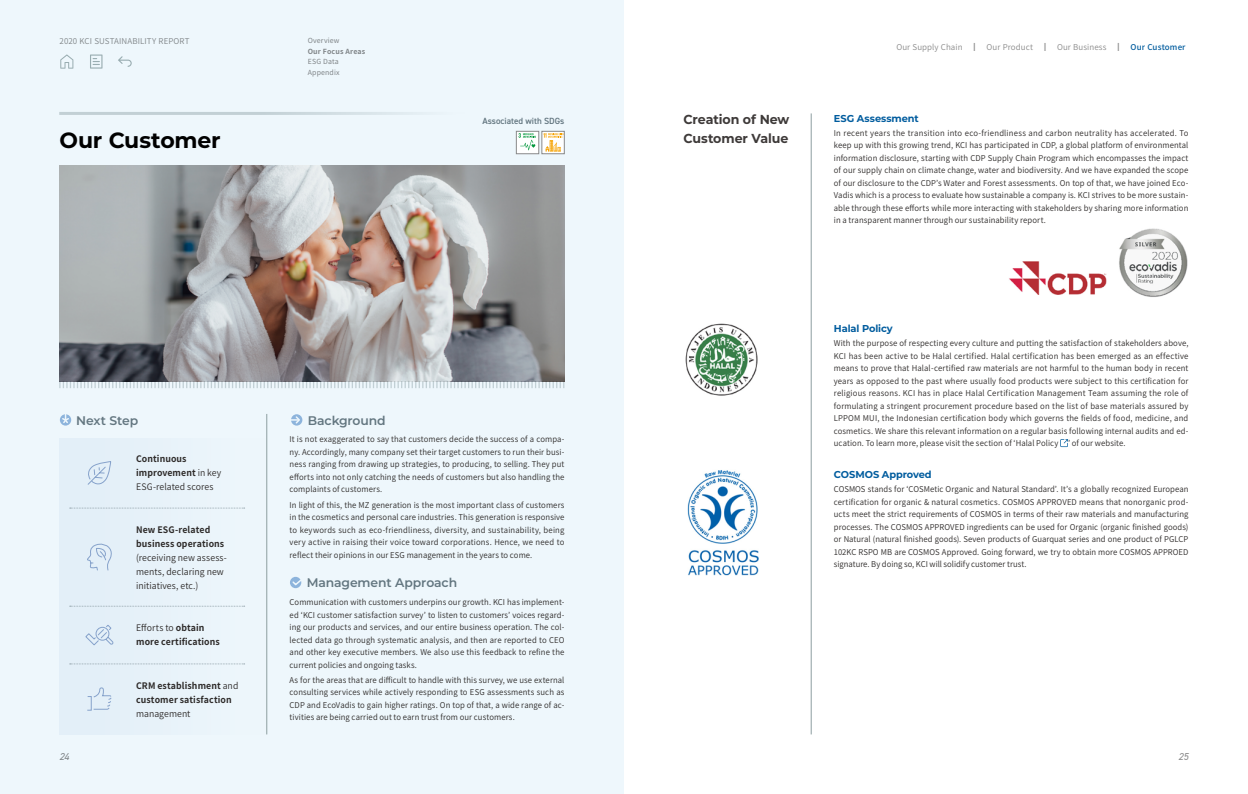
<style>
.page{position:relative;width:1248px;height:794px;background:#fff}
.page>*{position:absolute;margin:0;border:0;box-sizing:border-box;transform-origin:0 0}
.t1{font:700 22px "Montserrat";letter-spacing:-.01em;color:#000}
.t2{font:700 13px/19px "Montserrat";letter-spacing:-.01em;color:#3e3a39}
.t3{font:600 12.5px "Montserrat";letter-spacing:-.01em;color:#637680}
.t4{font:700 10px "Montserrat";letter-spacing:-.005em;color:#005c9e}
.t5{font:italic 10px "DIN2014";color:#898989}
.t6{font:600 9px/14px "Noto Sans CJ Kkr";letter-spacing:.01em;color:#2d2a29}
.t7{font:700 9px/14px "Noto Sans CJ Kkr";letter-spacing:.01em;color:#2d2a29}
.t8{font:600 9px "DIN2014";color:#637680}
.t9{font:600 8px/12.5px "Noto Sans CJ Kkr";letter-spacing:.01em;color:#2d2a29;text-align:justify}
.t10{font:600 8px "Noto Sans CJ Kkr";letter-spacing:.01em;color:#898989}
.t11{font:7px/10.5px "Noto Sans CJ Kkr";letter-spacing:.02em;color:#898989}
.t12{font:700 7px "Noto Sans CJ Kkr";letter-spacing:.02em;color:#898989}
.s1{font-weight:500;color:#005c9e}
.s2{font-weight:700}
.s3{font-weight:600}
</style>
<div class="page">
<div style="left:0;top:0;width:624px;height:794px;background:#eef7fc"></div>
<div style="left:59px;top:437px;width:208px;height:297px;background:#e8f2f9"></div>
<hr style="left:266px;top:414px;width:1px;height:320px;background:#8d9ea0">
<img style="left:59px;top:166px;width:505px;height:215px">
<svg style="left:59px;top:381px;width:505px;height:7px;background:#cfd9de"></svg>
<svg style="left:1060px;top:439px;width:7px;height:8px"></svg>
<img style="left:685px;top:323px;width:73px;height:73px">
<img style="left:687px;top:470px;width:72px;height:106px">
<hr style="left:59px;top:112px;width:406px;height:3px;background:#d0d7d8">
<div style="left:516px;top:131px;width:23px;height:23px;background:#fff;border:1px solid #898989"></div>
<svg style="left:518px;top:133px;width:18px;height:17px"></svg>
<svg style="left:541px;top:131px;width:23px;height:23px"></svg>
<svg style="left:543px;top:133px;width:20px;height:19px"></svg>
<svg style="left:70px;top:508px;width:175px;height:1px"></svg>
<svg style="left:70px;top:606px;width:175px;height:1px"></svg>
<svg style="left:70px;top:663px;width:175px;height:1px"></svg>
<svg style="left:87px;top:461px;width:25px;height:24px"></svg>
<svg style="left:87px;top:543px;width:25px;height:28px"></svg>
<svg style="left:85px;top:625px;width:29px;height:21px"></svg>
<svg style="left:87px;top:687px;width:25px;height:24px"></svg>
<hr style="left:811px;top:113px;width:1px;height:621px;background:#8d9ea0">
<img style="left:1119px;top:228px;width:69px;height:69px">
<img style="left:1009px;top:261px;width:97px;height:33px">
<svg style="left:291px;top:415px;width:10px;height:10px"></svg>
<svg style="left:60px;top:414px;width:11px;height:11px"></svg>
<svg style="left:61px;top:414px;width:9px;height:10px"></svg>
<div style="left:290px;top:577px;width:11px;height:11px;background:#8db4dc;border-radius:50%"></div>
<svg style="left:291px;top:578px;width:12px;height:8px"></svg>
<p class="t10" style="left:60px;top:36px;width:131px">2020 KCI SUSTAINABILITY REPORT</p>
<h1 class="t1" style="left:60px;top:124px;width:163px">Our Customer</h1>
<p class="t11" style="left:308px;top:35px;width:33px">Overview</p>
<p class="t12" style="left:308px;top:47px;width:59px">Our Focus Areas</p>
<p class="t11" style="left:308px;top:56px;width:33px">ESG Data<br>Appendix</p>
<p class="t10" style="left:896px;top:42px;width:291px">Our Supply Chain　┃　Our Product　┃　Our Business　┃　<span class="s1">Our Customer</span></p>
<h2 class="t2" style="left:683px;top:110px;width:107px">Creation of New<br>Customer Value</h2>
<p class="t8" style="left:482px;top:115px;width:84px">Associated with SDGs</p>
<p class="t4" style="left:833px;top:111px;width:86px">ESG Assessment</p>
<p class="t9" style="left:833px;top:127px;width:356px">In recent years the transition into eco-friendliness and carbon neutrality has accelerated. To keep up with this growing trend, KCI has participated in CDP, a global platform of environmental information disclosure, starting with CDP Supply Chain Program which encompasses the impact of our supply chain on climate change, water and biodiversity. And we have expanded the scope of our disclosure to the CDP’s Water and Forest assessments. On top of that, we have joined Eco-Vadis which is a process to evaluate how sustainable a company is. KCI strives to be more sustain&shy;able through these efforts while more interacting with stakeholders by sharing more information in a transparent manner through our sustainability report.</p>
<h3 class="t3" style="left:76px;top:411px;width:64px">Next Step</h3>
<h3 class="t3" style="left:308px;top:411px;width:79px">Background</h3>
<p class="t6" style="left:136px;top:452px;width:87px"><span class="s2">Continuous improvement</span> in key<br>ESG-related scores</p>
<p class="t7" style="left:136px;top:522px;width:90px">New ESG-related business operations</p>
<p class="t6" style="left:136px;top:550px;width:92px">(receiving new assess&shy;ments, declaring new initiatives, etc.)</p>
<p class="t7" style="left:136px;top:621px;width:85px"><span class="s3">Efforts to</span> obtain more certifications</p>
<p class="t7" style="left:136px;top:678px;width:104px">CRM establishment <span class="s3">and </span>customer satisfaction</p>
<p class="t6" style="left:136px;top:706px;width:56px">management</p>
<p class="t9" style="left:289px;top:433px;width:276px">It is not exaggerated to say that customers decide the success of a compa&shy;ny. Accordingly, many company set their target customers to run their busi&shy;ness ranging from drawing up strategies, to producing, to selling. They put efforts into not only catching the needs of customers but also handling the complaints of customers.</p>
<p class="t9" style="left:289px;top:499px;width:276px">In light of this, the MZ generation is the most important class of customers in the cosmetics and personal care industries. This generation is responsive to keywords such as eco-friendliness, diversity, and sustainability, being very active in raising their voice toward corporations. Hence, we need to reflect their opinions in our ESG management in the years to come.</p>
<h3 class="t3" style="left:306px;top:574px;width:152px">Management Approach</h3>
<p class="t9" style="left:289px;top:596px;width:276px">Communication with customers underpins our growth. KCI has implement&shy;ed ʻKCI customer satisfaction survey’ to listen to customers’ voices regard&shy;ing our products and services, and our entire business operation. The col&shy;lected data go through systematic analysis, and then are reported to CEO and other key executive members. We also use this feedback to refine the current policies and ongoing tasks.</p>
<p class="t9" style="left:289px;top:674px;width:276px">As for the areas that are difficult to handle with this survey, we use external consulting services while actively responding to ESG assessments such as CDP and EcoVadis to gain higher ratings. On top of that, a wide range of ac&shy;tivities are being carried out to earn trust from our customers.</p>
<p class="t4" style="left:833px;top:321px;width:60px">Halal Policy</p>
<p class="t9" style="left:833px;top:337px;width:356px">With the purpose of respecting every culture and putting the satisfaction of stakeholders above, KCI has been active to be Halal certified. Halal certification has been emerged as an effective means to prove that Halal-certified raw materials are not harmful to the human body in recent years as opposed to the past where usually food products were subject to this certification for religious reasons. KCI has in place Halal Certification Management Team assuming the role of formulating a stringent procurement procedure based on the list of base materials assured by LPPOM MUI, the Indonesian certification body which governs the fields of food, medicine, and cosmetics. We share this relevant information on a regular basis following internal audits and ed&shy;ucation. To learn more, please visit the section of ʻHalal Policy ’ of our website.</p>
<p class="t4" style="left:833px;top:467px;width:99px">COSMOS Approved</p>
<p class="t9" style="left:833px;top:483px;width:356px">COSMOS stands for ʻCOSMetic Organic and Natural Standard’. It’s a globally recognized European certification for organic &amp; natural cosmetics. COSMOS APPROVED means that nonorganic prod&shy;ucts meet the strict requirements of COSMOS in terms of their raw materials and manufacturing processes. The COSMOS APPROVED ingredients can be used for Organic (organic finished goods) or Natural (natural finished goods). Seven products of Guarquat series and one product of PGLCP 102KC RSPO MB are COSMOS Approved. Going forward, we try to obtain more COSMOS APPROED signature. By doing so, KCI will solidify customer trust.</p>
<p class="t5" style="left:60px;top:750px;width:11px">24</p>
<p class="t5" style="left:1178px;top:750px;width:11px">25</p>
</div>
